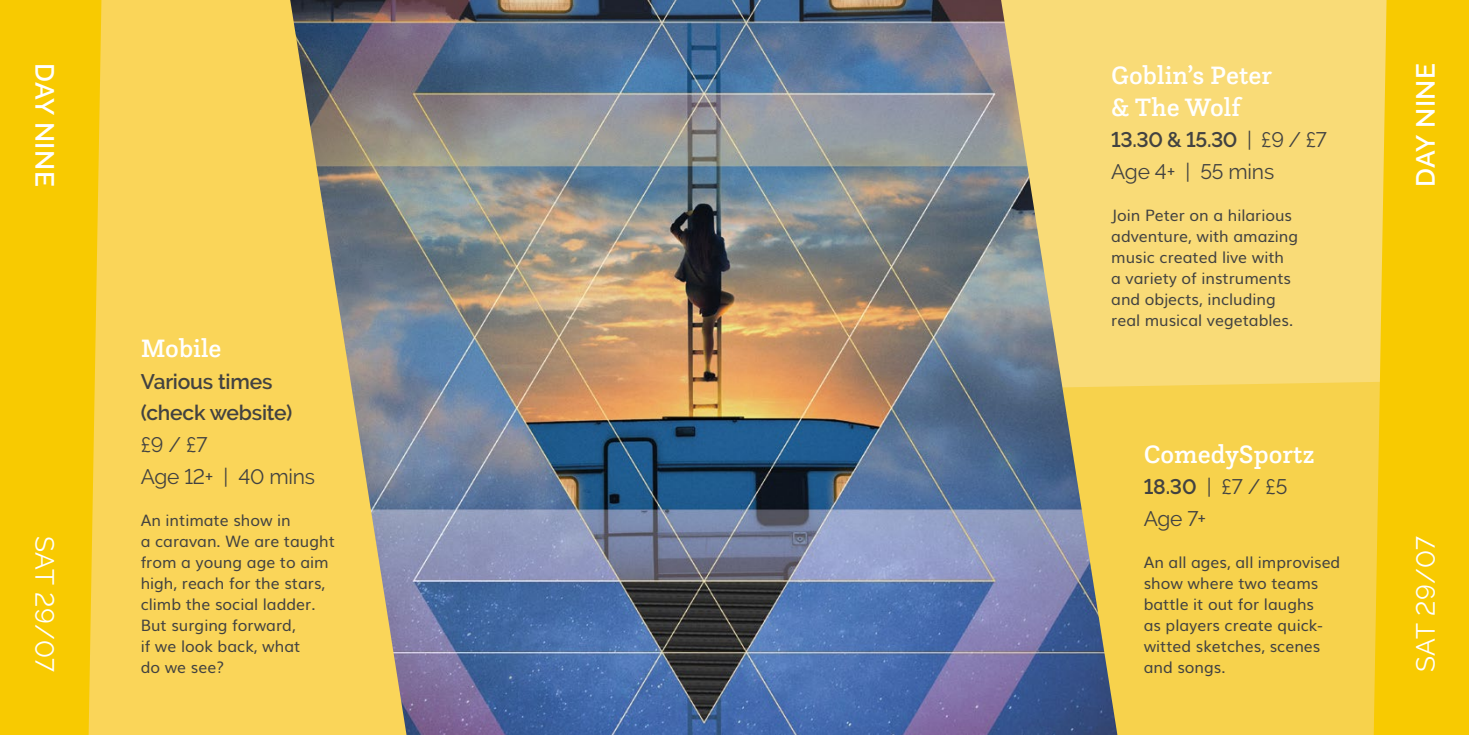
<style>
.page{position:relative;width:1469px;height:735px;background:#fff}
.page>*{position:absolute;margin:0;border:0;box-sizing:border-box;transform-origin:0 0}
.t1{font:500 26.25px/31.5px "Questa Slab";color:#fff}
.t2{font:26.25px "Raleway";color:#fff}
.t3{font:600 26.25px "Raleway";letter-spacing:.02em;color:#fff}
.t4{font:21px/31.5px "Raleway";letter-spacing:-.01em;color:#424241}
.t5{font:600 21px/31.5px "Raleway";letter-spacing:-.01em;color:#424241}
.t6{font:15.75px/21px "Muli";color:#424241}
.s1{font-weight:600}
</style>
<div class="page">
<div style="left:1117px;top:0;width:256px;height:380px;background:#f9db77"></div>
<div style="left:1117px;top:380px;width:256px;height:354px;background:#f7d24c"></div>
<div style="left:101px;top:0;width:189px;height:734px;background:#fad559"></div>
<div style="left:0;top:0;width:101px;height:734px;background:#f8ca01"></div>
<svg style="left:1373px;top:0;width:95px;height:734px;background:#f8cb09"></svg>
<img style="left:290px;top:0;width:827px;height:734px">
<h1 class="t3" style="left:60px;top:63px;width:125px;rotate:90deg">DAY NINE</h1>
<h1 class="t2" style="left:60px;top:535px;width:137px;rotate:90deg">SAT 29/07</h1>
<h1 class="t1" style="left:141px;top:332px;width:82px">Mobile</h1>
<h2 class="t5" style="left:141px;top:365px;width:153px">Various times (check website)</h2>
<h2 class="t4" style="left:141px;top:428px;width:176px">£9 / £7<br>Age 12+ | 40 mins</h2>
<p class="t6" style="left:141px;top:508px;width:196px">An intimate show in<br>a caravan. We are taught from a young age to aim high, reach for the stars, climb the social ladder.<br>But surging forward,<br>if we look back, what<br>do we see?</p>
<h1 class="t1" style="left:1111px;top:59px;width:163px">Goblin’s Peter &amp; The Wolf</h1>
<h2 class="t4" style="left:1111px;top:124px;width:217px"><span class="s1">13.30 &amp; 15.30</span> | £9 / £7<br>Age 4+ | 55 mins</h2>
<p class="t6" style="left:1111px;top:203px;width:188px">Join Peter on a hilarious adventure, with amazing music created live with<br>a variety of instruments and objects, including real musical vegetables.</p>
<h1 class="t1" style="left:1143px;top:437px;width:172px">ComedySportz</h1>
<h2 class="t4" style="left:1143px;top:470px;width:145px"><span class="s1">18.30</span> | £7 / £5<br>Age 7+</h2>
<p class="t6" style="left:1143px;top:550px;width:198px">An all ages, all improvised show where two teams battle it out for laughs<br>as players create quick&shy;witted sketches, scenes and songs.</p>
<h1 class="t3" style="left:1410px;top:186px;width:125px;rotate:-90deg">DAY NINE</h1>
<h1 class="t2" style="left:1410px;top:671px;width:137px;rotate:-90deg">SAT 29/07</h1>
</div>
